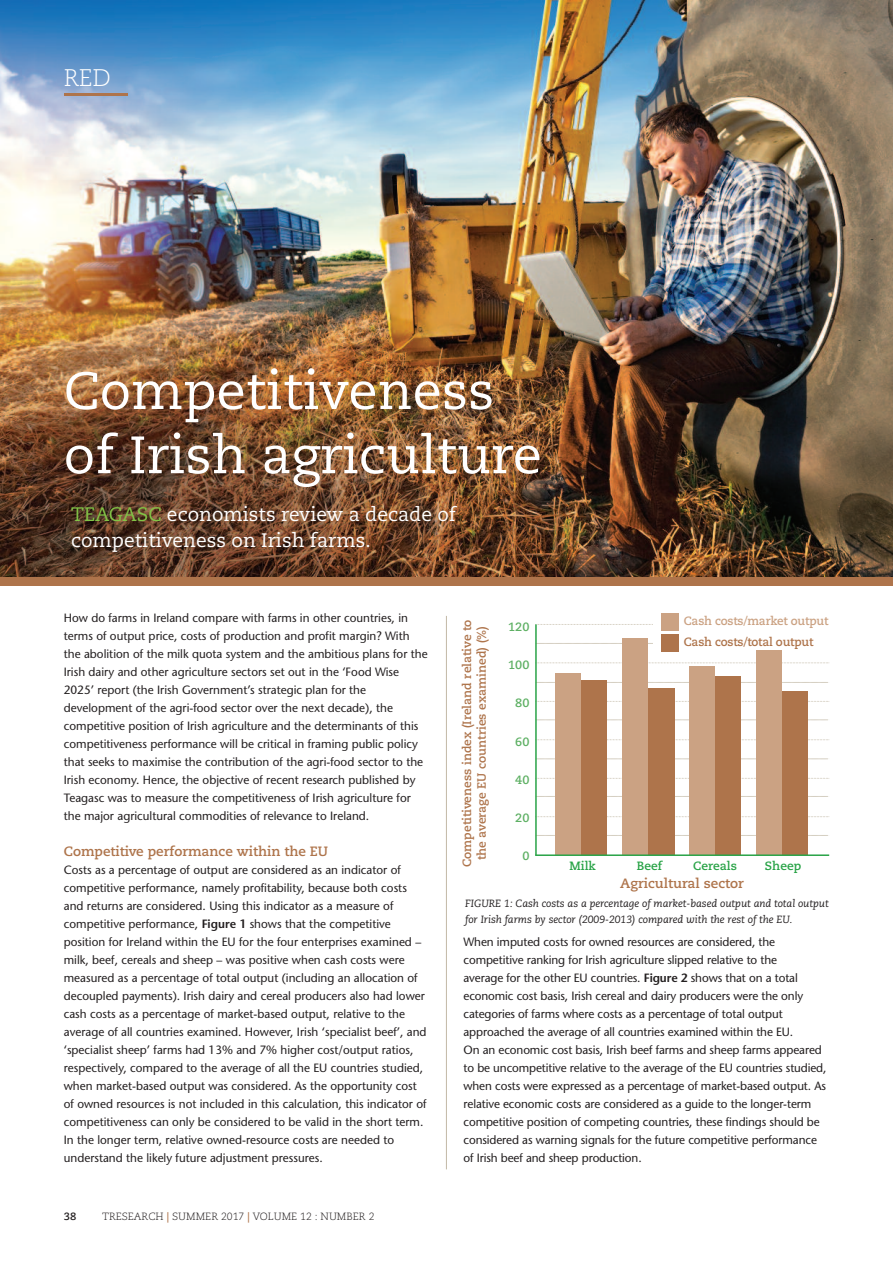
<style>
.page{position:relative;width:893px;height:1263px;background:#fff}
.page>*{position:absolute;margin:0;border:0;box-sizing:border-box;transform-origin:0 0}
.t1{font:52.5px/64.2px "Caecilia";color:#fff}
.t2{font:300 24px "Caecilia";color:#fff}
.t3{font:19.5px/25.5px "Caecilia";color:#fff}
.t4{font:700 13.5px "Caecilia";color:#ae744b}
.t5{font:12px/18px "Stone Sans";color:#231f20}
.t6{font:700 12px "Caecilia";color:#ae744b}
.t7{font:700 12px "Caecilia";letter-spacing:-.015em;color:#cba283}
.t8{font:700 12px "Caecilia";color:#29a347}
.t9{font:700 12px "Caecilia";color:#5eb064}
.t10{font:italic 10.5px/16.5px "Caecilia";letter-spacing:-.005em;color:#231f20}
.t11{font:300 10.5px "Caecilia";color:#231f20}
.t12{font:700 10.5px "Caecilia";color:#231f20}
.s1{color:#83c447}
.s2{font-weight:600}
.s3{font-weight:700;color:#ae744b}
</style>
<div class="page">
<svg style="left:537px;top:816px;width:292px;height:1px"></svg>
<svg style="left:537px;top:778px;width:292px;height:1px"></svg>
<svg style="left:537px;top:739px;width:292px;height:1px"></svg>
<svg style="left:537px;top:701px;width:292px;height:1px"></svg>
<svg style="left:537px;top:662px;width:292px;height:1px"></svg>
<svg style="left:537px;top:624px;width:116px;height:1px"></svg>
<svg style="left:537px;top:643px;width:116px;height:1px"></svg>
<svg style="left:537px;top:682px;width:292px;height:1px"></svg>
<svg style="left:537px;top:720px;width:291px;height:1px"></svg>
<svg style="left:537px;top:759px;width:291px;height:1px"></svg>
<svg style="left:537px;top:796px;width:292px;height:1px"></svg>
<svg style="left:537px;top:835px;width:292px;height:1px"></svg>
<img style="left:0;top:0;width:893px;height:577px">
<div style="left:0;top:577px;width:893px;height:8px;background:#ae744b"></div>
<hr style="left:446px;top:616px;width:1px;height:553px;background:#c2b9a6">
<hr style="left:64px;top:94px;width:64px;height:2px;background:#ae744b">
<div style="left:555px;top:680px;width:51px;height:174px;background:#ae744b"></div>
<div style="left:623px;top:688px;width:51px;height:167px;background:#ae744b"></div>
<div style="left:689px;top:676px;width:51px;height:179px;background:#ae744b"></div>
<div style="left:756px;top:691px;width:51px;height:164px;background:#ae744b"></div>
<div style="left:555px;top:673px;width:26px;height:181px;background:#cba283"></div>
<div style="left:622px;top:638px;width:26px;height:216px;background:#cba283"></div>
<div style="left:689px;top:666px;width:26px;height:188px;background:#cba283"></div>
<div style="left:756px;top:650px;width:26px;height:205px;background:#cba283"></div>
<hr style="left:535px;top:624px;width:2px;height:231px;background:#29a347">
<hr style="left:535px;top:854px;width:294px;height:2px;background:#29a347">
<div style="left:661px;top:613px;width:17px;height:17px;background:#cba283"></div>
<div style="left:661px;top:635px;width:17px;height:17px;background:#ae744b"></div>
<h2 class="t2" style="left:64px;top:68px;width:48px">RED</h2>
<h1 class="t1" style="left:64px;top:363px;width:480px">Competitiveness of Irish agriculture</h1>
<h3 class="t3" style="left:71px;top:503px;width:386px"><span class="s1">TEAGASC</span> economists review a decade of competitiveness on Irish farms.</h3>
<p class="t5" style="left:64px;top:610px;width:365px">How do farms in Ireland compare with farms in other countries, in terms of output price, costs of production and profit margin? With the abolition of the milk quota system and the ambitious plans for the Irish dairy and other agriculture sectors set out in the ‘Food Wise 2025’ report (the Irish Government’s strategic plan for the development of the agri-food sector over the next decade), the competitive position of Irish agriculture and the determinants of this competitiveness performance will be critical in framing public policy that seeks to maximise the contribution of the agri-food sector to the Irish economy. Hence, the objective of recent research published by Teagasc was to measure the competitiveness of Irish agriculture for the major agricultural commodities of relevance to Ireland.</p>
<p class="t4" style="left:64px;top:845px;width:266px">Competitive performance within the EU</p>
<p class="t5" style="left:64px;top:862px;width:364px">Costs as a percentage of output are considered as an indicator of competitive performance, namely profitability, because both costs and returns are considered. Using this indicator as a measure of competitive performance, <span class="s2">Figure 1</span> shows that the competitive position for Ireland within the EU for the four enterprises examined – milk, beef, cereals and sheep – was positive when cash costs were measured as a percentage of total output (including an allocation of decoupled payments). Irish dairy and cereal producers also had lower cash costs as a percentage of market-based output, relative to the average of all countries examined. However, Irish ‘specialist beef’, and ‘specialist sheep’ farms had 13% and 7% higher cost/output ratios, respectively, compared to the average of all the EU countries studied, when market-based output was considered. As the opportunity cost of owned resources is not included in this calculation, this indicator of competitiveness can only be considered to be valid in the short term.<br>In the longer term, relative owned-resource costs are needed to understand the likely future adjustment pressures.</p>
<p class="t12" style="left:64px;top:1212px;width:14px">38</p>
<p class="t11" style="left:102px;top:1212px;width:274px">TRESEARCH <span class="s3">|</span> SUMMER 2017 <span class="s3">|</span> VOLUME 12 : NUMBER 2</p>
<p class="t6" style="left:462px;top:867px;width:249px;rotate:-90deg">Competitiveness index (Ireland relative to</p>
<p class="t6" style="left:477px;top:860px;width:235px;rotate:-90deg">the average EU countries examined) (%)</p>
<p class="t9" style="left:508px;top:622px;width:23px">120</p>
<p class="t9" style="left:508px;top:660px;width:23px">100</p>
<p class="t9" style="left:515px;top:698px;width:16px">80</p>
<p class="t9" style="left:515px;top:736px;width:16px">60</p>
<p class="t9" style="left:515px;top:774px;width:16px">40</p>
<p class="t9" style="left:515px;top:812px;width:16px">20</p>
<p class="t9" style="left:522px;top:851px;width:9px">0</p>
<p class="t7" style="left:684px;top:616px;width:146px">Cash costs/market output</p>
<p class="t6" style="left:684px;top:637px;width:131px">Cash costs/total output</p>
<p class="t8" style="left:570px;top:861px;width:28px">Milk</p>
<p class="t8" style="left:637px;top:861px;width:27px">Beef</p>
<p class="t8" style="left:693px;top:861px;width:45px">Cereals</p>
<p class="t8" style="left:765px;top:861px;width:38px">Sheep</p>
<p class="t4" style="left:620px;top:877px;width:125px">Agricultural sector</p>
<p class="t10" style="left:465px;top:896px;width:365px">FIGURE 1: Cash costs as a percentage of market-based output and total output for Irish farms by sector (2009-2013) compared with the rest of the EU.</p>
<p class="t5" style="left:463px;top:934px;width:365px">When imputed costs for owned resources are considered, the competitive ranking for Irish agriculture slipped relative to the<br>average for the other EU countries. <span class="s2">Figure 2</span> shows that on a total economic cost basis, Irish cereal and dairy producers were the only categories of farms where costs as a percentage of total output approached the average of all countries examined within the EU.<br>On an economic cost basis, Irish beef farms and sheep farms appeared to be uncompetitive relative to the average of the EU countries studied, when costs were expressed as a percentage of market-based output. As relative economic costs are considered as a guide to the longer-term competitive position of competing countries, these findings should be considered as warning signals for the future competitive performance of Irish beef and sheep production.</p>
</div>
